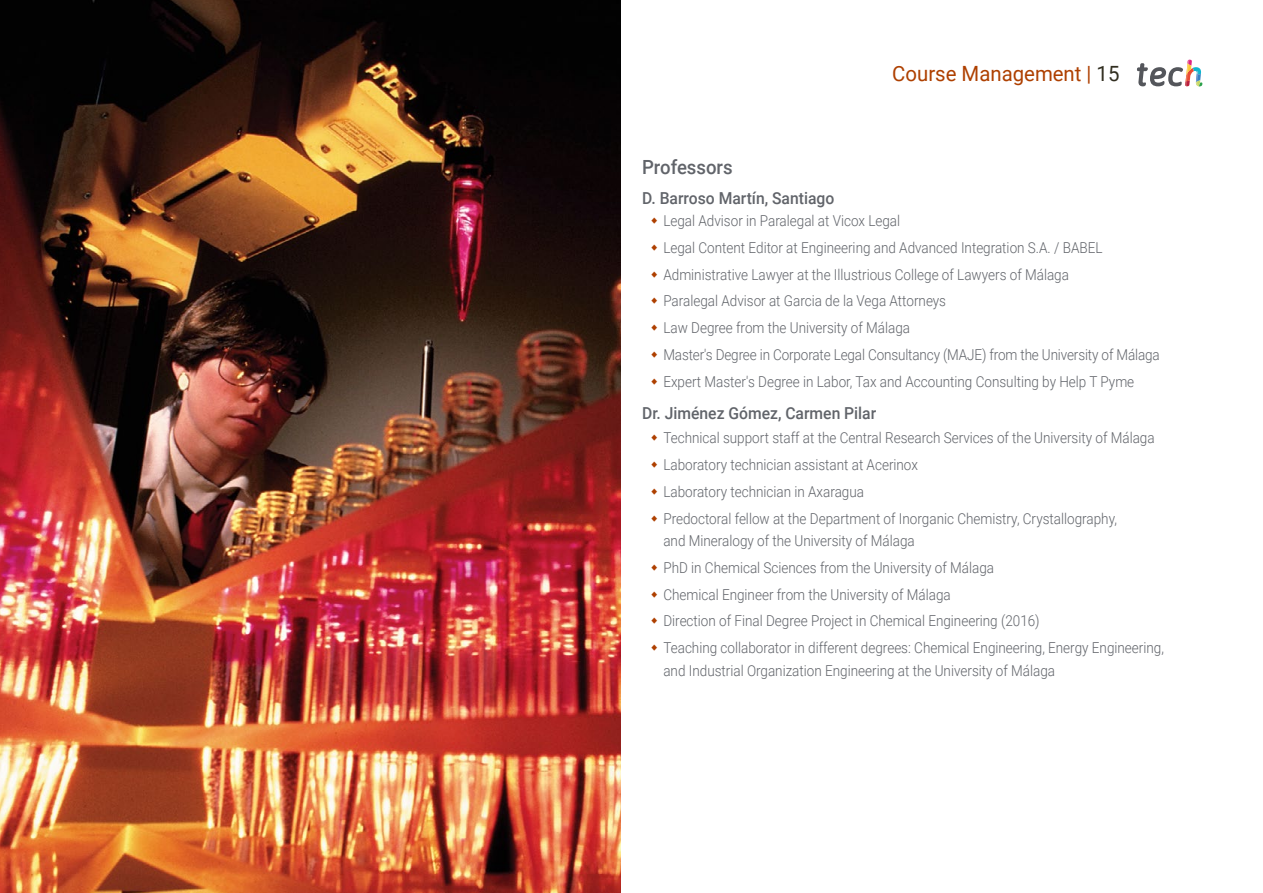
<style>
.page{position:relative;width:1263px;height:893px;background:#fff}
.page>*{position:absolute;margin:0;border:0;box-sizing:border-box;transform-origin:0 0}
.t1{font:21px "Roboto";color:#ae4000}
.t2{font:500 19.5px "Roboto";color:#61646a;scale:.95 1}
.t3{font:500 16.5px "Roboto";color:#61646a;scale:.95 1}
.t4{font:300 15px/26.7px "Roboto";color:#61646a;scale:.9 1}
.s1{color:#312e20}
</style>
<div class="page">
<svg style="left:1137px;top:60px;width:65px;height:27px"></svg>
<img style="left:0;top:0;width:621px;height:893px">
<h2 class="t2" style="left:642px;top:154px;width:97px">Professors</h2>
<h1 class="t1" style="left:892px;top:59px;width:229px">Course Management | <span class="s1">15</span></h1>
<p class="t3" style="left:642px;top:186px;width:204px">D. Barroso Martín, Santiago</p>
<p class="t4" style="left:663px;top:207px;width:553px">Legal Advisor in Paralegal at Vicox Legal<br>Legal Content Editor at Engineering and Advanced Integration S.A. / BABEL Administrative Lawyer at the Illustrious College of Lawyers of Málaga<br>Paralegal Advisor at Garcia de la Vega Attorneys<br>Law Degree from the University of Málaga<br>Master's Degree in Corporate Legal Consultancy (MAJE) from the University of Málaga Expert Master's Degree in Labor, Tax and Accounting Consulting by Help T Pyme</p>
<p class="t3" style="left:642px;top:401px;width:248px">Dr. Jiménez Gómez, Carmen Pilar</p>
<p class="t4" style="left:663px;top:424px;width:547px">Technical support staff at the Central Research Services of the University of Málaga Laboratory technician assistant at Acerinox<br>Laboratory technician in Axaragua<br>Predoctoral fellow at the Department of Inorganic Chemistry, Crystallography,</p>
<p class="t4" style="left:663px;top:527px;width:558px">and Mineralogy of the University of Málaga<br>PhD in Chemical Sciences from the University of Málaga<br>Chemical Engineer from the University of Málaga<br>Direction of Final Degree Project in Chemical Engineering (2016)<br>Teaching collaborator in different degrees: Chemical Engineering, Energy Engineering,</p>
<p class="t4" style="left:663px;top:656px;width:437px">and Industrial Organization Engineering at the University of Málaga</p>
</div>
